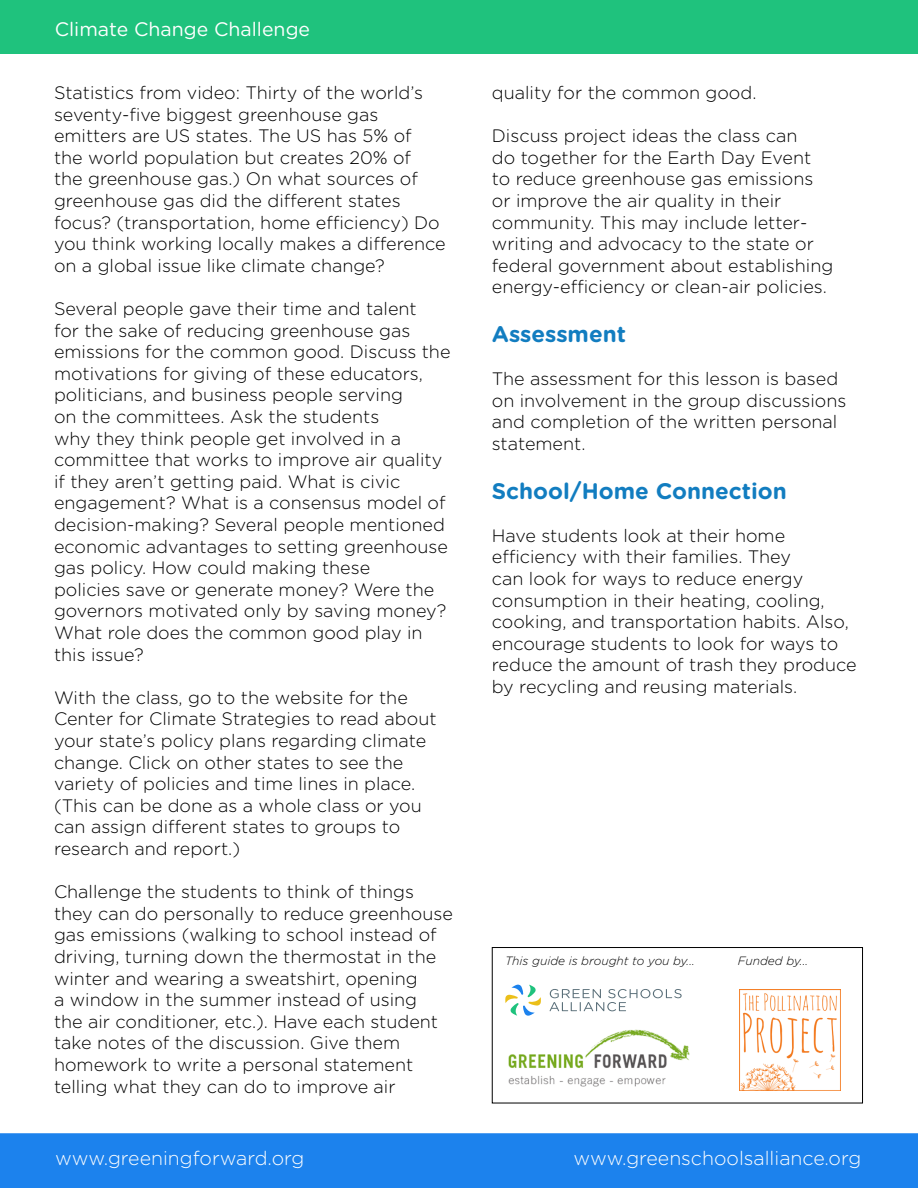
<style>
.page{position:relative;width:918px;height:1188px;background:#fff}
.page>*{position:absolute;margin:0;border:0;box-sizing:border-box;transform-origin:0 0}
.t1{font:700 22.5px "Gotham Rounded";color:#127dc0}
.t2{font:300 19.5px "Gotham Rounded";color:#fff}
.t3{font:19.5px "Gotham Rounded";color:#fff}
.t4{font:300 18px/21.6px "Gotham Rounded";color:#000}
.t5{font:italic 300 12px "Gotham Rounded";color:#000}
</style>
<div class="page">
<div style="left:0;top:0;width:918px;height:54px;background:#1fc27d"></div>
<div style="left:0;top:1133px;width:918px;height:55px;background:#1c82ed"></div>
<div style="left:492px;top:947px;width:371px;height:156px;border:1px solid #000"></div>
<img style="left:508px;top:1029px;width:182px;height:58px">
<svg style="left:550px;top:989px;width:132px;height:22px"></svg>
<svg style="left:505px;top:984px;width:36px;height:32px"></svg>
<img style="left:740px;top:989px;width:100px;height:101px">
<p class="t3" style="left:55px;top:16px;width:257px">Climate Change Challenge</p>
<p class="t4" style="left:54px;top:81px;width:393px">Statistics from video: Thirty of the world’s seventy-five biggest greenhouse gas emitters are US states. The US has 5% of<br>the world population but creates 20% of<br>the greenhouse gas.) On what sources of greenhouse gas did the different states focus? (transportation, home efficiency) Do you think working locally makes a difference on a global issue like climate change?</p>
<p class="t4" style="left:54px;top:297px;width:398px">Several people gave their time and talent<br>for the sake of reducing greenhouse gas emissions for the common good. Discuss the motivations for giving of these educators, politicians, and business people serving<br>on the committees. Ask the students<br>why they think people get involved in a committee that works to improve air quality if they aren’t getting paid. What is civic engagement? What is a consensus model of decision-making? Several people mentioned economic advantages to setting greenhouse gas policy. How could making these<br>policies save or generate money? Were the governors motivated only by saving money?<br>What role does the common good play in this issue?</p>
<p class="t4" style="left:54px;top:686px;width:384px">With the class, go to the website for the Center for Climate Strategies to read about your state’s policy plans regarding climate change. Click on other states to see the variety of policies and time lines in place. (This can be done as a whole class or you can assign different states to groups to research and report.)</p>
<p class="t4" style="left:54px;top:880px;width:400px">Challenge the students to think of things they can do personally to reduce greenhouse gas emissions (walking to school instead of driving, turning down the thermostat in the winter and wearing a sweatshirt, opening<br>a window in the summer instead of using<br>the air conditioner, etc.). Have each student take notes of the discussion. Give them homework to write a personal statement telling what they can do to improve air</p>
<p class="t4" style="left:492px;top:81px;width:266px">quality for the common good.</p>
<p class="t4" style="left:492px;top:124px;width:343px">Discuss project ideas the class can<br>do together for the Earth Day Event to reduce greenhouse gas emissions or improve the air quality in their community. This may include letter&shy;writing and advocacy to the state or federal government about establishing energy-efficiency or clean-air policies.</p>
<p class="t1" style="left:492px;top:318px;width:136px">Assessment</p>
<p class="t4" style="left:492px;top:367px;width:356px">The assessment for this lesson is based on involvement in the group discussions and completion of the written personal statement.</p>
<p class="t1" style="left:492px;top:474px;width:296px">School/Home Connection</p>
<p class="t4" style="left:492px;top:524px;width:366px">Have students look at their home efficiency with their families. They<br>can look for ways to reduce energy consumption in their heating, cooling, cooking, and transportation habits. Also, encourage students to look for ways to reduce the amount of trash they produce by recycling and reusing materials.</p>
<p class="t5" style="left:505px;top:953px;width:191px">This guide is brought to you by...</p>
<p class="t5" style="left:738px;top:953px;width:72px">Funded by...</p>
<p class="t2" style="left:55px;top:1145px;width:251px">www.greeningforward.org</p>
<p class="t2" style="left:573px;top:1145px;width:289px">www.greenschoolsalliance.org</p>
</div>
